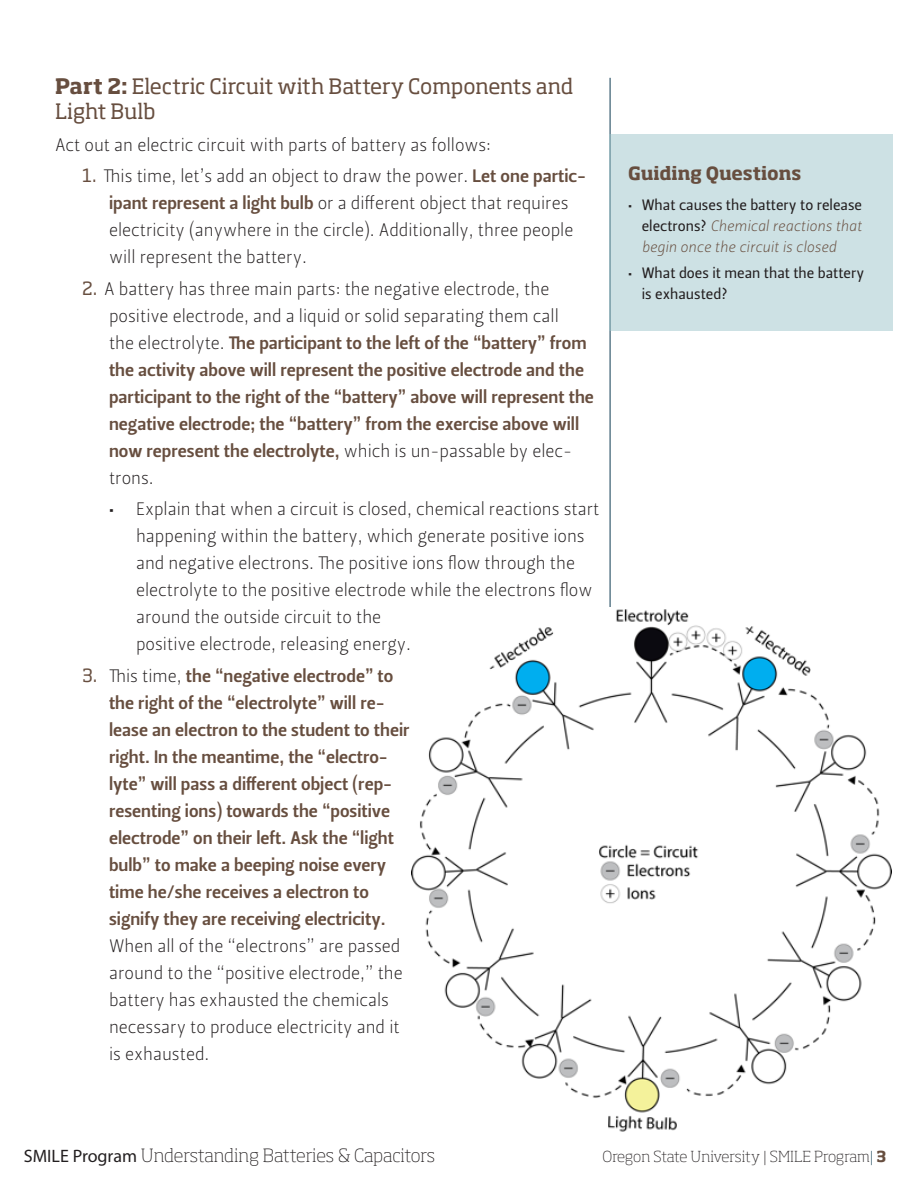
<style>
.page{position:relative;width:918px;height:1188px;background:#fff}
.page>*{position:absolute;margin:0;border:0;box-sizing:border-box;transform-origin:0 0}
.Body_Head_1{font:21px/25.2px "Soho Std";color:#674e3f}
.Bulleted_List_Nested{font:18px/27px "Leitura Sans Grot 3";color:#674e3f}
.Bulleted_List_Nested-2{font:18px/27px "Leitura Sans Grot 1";color:#231f20}
.Body_Bulleted_List{font:18px/27px "Leitura Sans Grot 1";color:#231f20}
.t1{font:200 18px "Soho Std";letter-spacing:-.01em;color:#231f20}
.SideBar_Head_1_-_Gui{font:700 18px "Soho Std";letter-spacing:-.005em;color:#674e3f}
.SideBar_Bulleted_Lis{font:15px/21px "Leitura Sans Italic 1";color:#674e3f;text-align:justify}
.SideBar_Bulleted_Lis-2{font:15px/21px "Leitura Sans Grot 2";color:#231f20}
.t2{font:200 15px "Soho Std";color:#231f20}
.s1{font-weight:700}
.s2{font-family:"Soho Std";color:#674e3f}
.s3{font-family:"Leitura Sans Grot 3";color:#674e3f}
.s4{font-family:"Soho Std"}
.s5{font-family:"Leitura Sans Grot 1";color:#231f20}
.s6{font-family:"Leitura Sans Grot 2";color:#231f20}
.s7{font-family:"Myriad Pro";font-weight:400}
.s8{color:#0e3b51}
.s9{font-weight:700;color:#674e3f}
</style>
<div class="page">
<hr style="left:610px;top:78px;width:1px;height:1043px;background:#0e3b51">
<div style="left:610px;top:134px;width:283px;height:196px;background:#cde1e4"></div>
<img style="left:411px;top:608px;width:481px;height:524px">
<p class="Body_Head_1" style="left:55px;top:74px;width:520px"><span class="s1">Part 2:</span> Electric Circuit with Battery Components and<br>Light Bulb</p>
<p class="Body_Bulleted_List" style="left:55px;top:131px;width:438px">Act out an electric circuit with parts of battery as follows:</p>
<p class="Body_Bulleted_List" style="left:109px;top:163px;width:479px;text-indent:-27px"><span class="s2">1.</span> This time, let’s add an object to draw the power. <span class="s3">Let one partic&shy;ipant represent a light bulb</span> or a different object that requires electricity (anywhere in the circle). Additionally, three people will represent the battery.</p>
<p class="Bulleted_List_Nested" style="left:109px;top:275px;width:486px;text-indent:-27px"><span class="s4">2.</span> <span class="s5">A battery has three main parts: the negative electrode, the positive electrode, and a liquid or solid separating them call<br>the electrolyte.</span> The participant to the left of the “battery” from the activity above will represent the positive electrode and the participant to the right of the “battery” above will represent the negative electrode; the “battery” from the exercise above will now represent the electrolyte, <span class="s5">which is un-passable by elec&shy;trons.</span></p>
<p class="Bulleted_List_Nested-2" style="left:136px;top:496px;width:465px;text-indent:-27px">• Explain that when a circuit is closed, chemical reactions start happening within the battery, which generate positive ions and negative electrons. The positive ions flow through the electrolyte to the positive electrode while the electrons flow around the outside circuit to the<br>positive electrode, releasing energy.</p>
<p class="Bulleted_List_Nested" style="left:109px;top:662px;width:302px;text-indent:-27px"><span class="s4">3.</span> <span class="s5">This time,</span> the “negative electrode” to the right of the “electrolyte” will re&shy;lease an electron to the student to their right. In the meantime, the “electro&shy;lyte” will pass a different object (rep&shy;resenting ions) towards the “positive electrode” on their left. Ask the “light bulb” to make a beeping noise every time he/she receives a electron to signify they are receiving electricity.<br><span class="s5">When all of the “electrons” are passed around to the “positive electrode,” the battery has exhausted the chemicals necessary to produce electricity and it is exhausted.</span></p>
<p class="SideBar_Head_1_-_Gui" style="left:628px;top:162px;width:175px">Guiding Questions</p>
<p class="SideBar_Bulleted_Lis" style="left:642px;top:195px;width:222px;text-indent:-14px"><span class="s6">• What causes the battery to release electrons?</span> Chemical reactions that begin once the circuit is closed</p>
<p class="SideBar_Bulleted_Lis-2" style="left:642px;top:262px;width:224px;text-indent:-14px">• What does it mean that the battery is exhausted?</p>
<p class="t1" style="left:24px;top:1144px;width:413px"><span class="s7">SMILE Program</span> Understanding Batteries &amp; Capacitors</p>
<p class="t2" style="left:603px;top:1147px;width:285px">Oregon State University | SMILE Program<span class="s8">|</span> <span class="s9">3</span></p>
</div>
